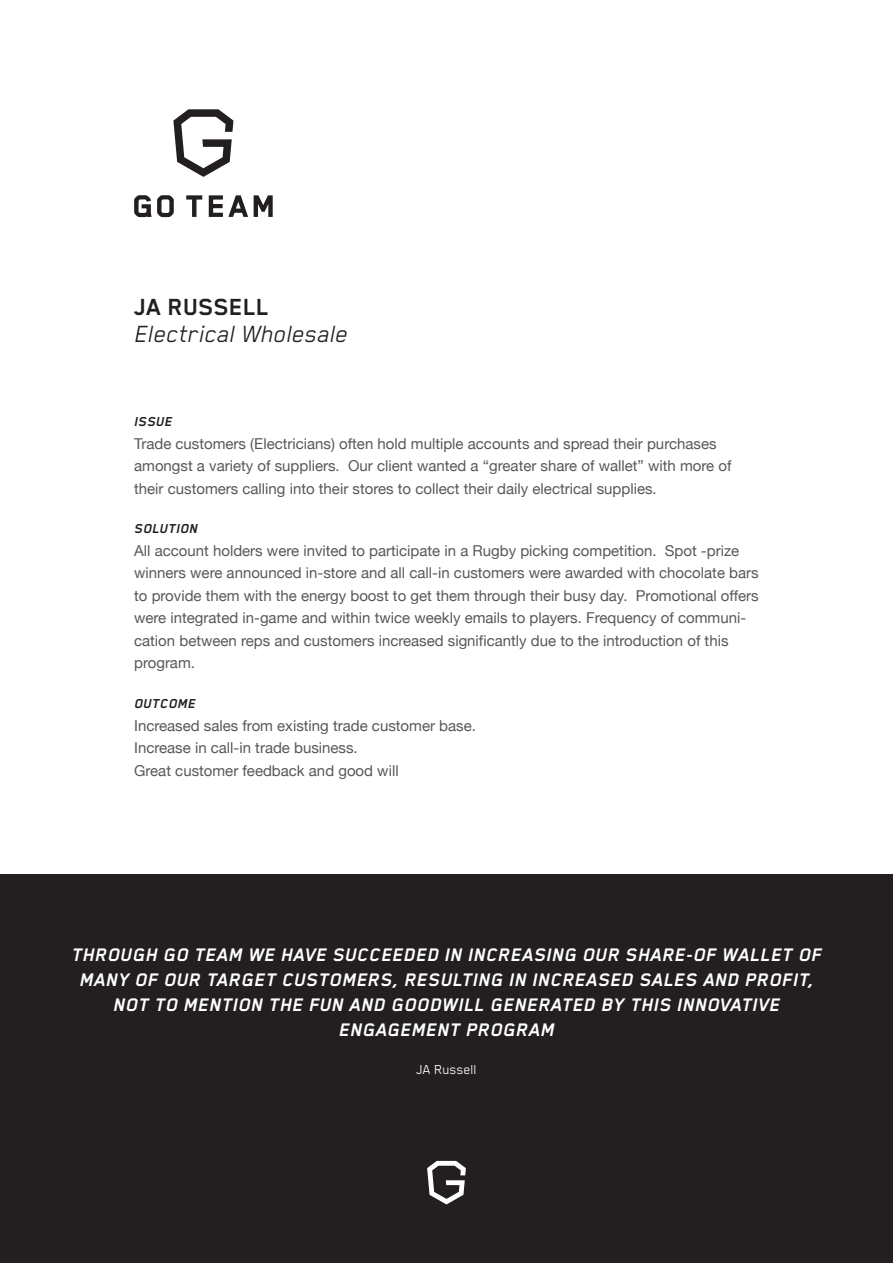
<style>
.page{position:relative;width:893px;height:1263px;background:#fff}
.page>*{position:absolute;margin:0;border:0;box-sizing:border-box;transform-origin:0 0}
.t1{font:italic 27px "Blender Pro";color:#231f20}
.t2{font:700 27px "Blender Pro";color:#231f20}
.t3{font:italic 700 21px/25.2px "Blender Pro";letter-spacing:.02em;color:#fff;text-align:center}
.t4{font:15px/22.5px "Helvetica Neue";color:#57585a}
.t5{font:italic 700 15px "Blender Pro";letter-spacing:.02em;color:#231f20}
.t6{font:15px "Blender Pro";color:#fff}
</style>
<div class="page">
<div style="left:0;top:875px;width:893px;height:388px;background:#231f20"></div>
<svg style="left:134px;top:195px;width:40px;height:22px"></svg>
<svg style="left:186px;top:195px;width:16px;height:22px"></svg>
<svg style="left:209px;top:195px;width:39px;height:22px"></svg>
<svg style="left:254px;top:195px;width:19px;height:22px"></svg>
<svg style="left:173px;top:109px;width:60px;height:68px"></svg>
<svg style="left:427px;top:1161px;width:39px;height:43px"></svg>
<h1 class="t2" style="left:134px;top:292px;width:137px">JA RUSSELL</h1>
<h1 class="t1" style="left:134px;top:319px;width:215px">Electrical Wholesale</h1>
<p class="t5" style="left:134px;top:414px;width:40px">ISSUE</p>
<p class="t4" style="left:134px;top:433px;width:599px">Trade customers (Electricians) often hold multiple accounts and spread their purchases amongst a variety of suppliers. Our client wanted a “greater share of wallet” with more of their customers calling into their stores to collect their daily electrical supplies.</p>
<p class="t5" style="left:134px;top:521px;width:65px">SOLUTION</p>
<p class="t4" style="left:134px;top:540px;width:626px">All account holders were invited to participate in a Rugby picking competition. Spot -prize winners were announced in-store and all call-in customers were awarded with chocolate bars to provide them with the energy boost to get them through their busy day. Promotional offers were integrated in-game and within twice weekly emails to players. Frequency of communi&shy;cation between reps and customers increased significantly due to the introduction of this program.</p>
<p class="t5" style="left:134px;top:695px;width:63px">OUTCOME</p>
<p class="t4" style="left:134px;top:715px;width:343px">Increased sales from existing trade customer base.<br>Increase in call-in trade business.<br>Great customer feedback and good will</p>
<h2 class="t3" style="left:71px;top:941px;width:751px">THROUGH GO TEAM WE HAVE SUCCEEDED IN INCREASING OUR SHARE-OF WALLET OF MANY OF OUR TARGET CUSTOMERS, RESULTING IN INCREASED SALES AND PROFIT, NOT TO MENTION THE FUN AND GOODWILL GENERATED BY THIS INNOVATIVE ENGAGEMENT PROGRAM</h2>
<p class="t6" style="left:416px;top:1062px;width:62px">JA Russell</p>
</div>
